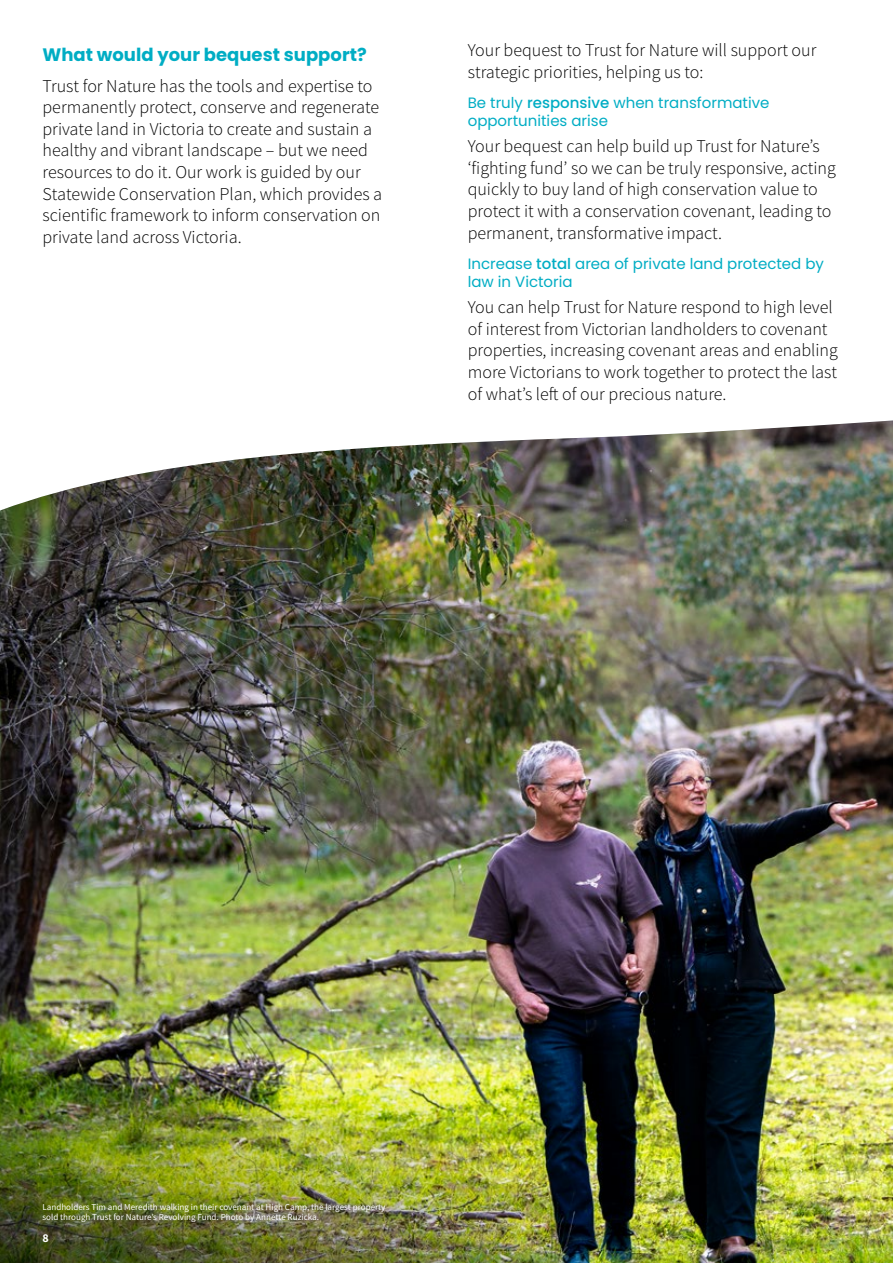
<style>
.page{position:relative;width:893px;height:1263px;background:#fff}
.page>*{position:absolute;margin:0;border:0;box-sizing:border-box;transform-origin:0 0}
.t1{font:300 18px/21.6px "Source Sans Pro";color:#000}
.t2{font:700 18px "Poppins";color:#00adc4}
.t3{font:15px/18px "Poppins";color:#00adc4}
.t4{font:700 12px "Source Sans Pro";color:#fff}
.t5{font:9px/10.8px "Source Sans Pro";color:#fff}
.s1{font-weight:500}
</style>
<div class="page">
<img style="left:0;top:420px;width:893px;height:843px">
<img style="left:0;top:1063px;width:628px;height:200px">
<p class="t2" style="left:43px;top:45px;width:326px">What would your bequest support?</p>
<p class="t1" style="left:43px;top:75px;width:341px">Trust for Nature has the tools and expertise to permanently protect, conserve and regenerate private land in Victoria to create and sustain a healthy and vibrant landscape – but we need resources to do it. Our work is guided by our Statewide Conservation Plan, which provides a scientific framework to inform conservation on private land across Victoria.</p>
<p class="t1" style="left:468px;top:39px;width:350px">Your bequest to Trust for Nature will support our strategic priorities, helping us to:</p>
<p class="t3" style="left:468px;top:94px;width:303px">Be truly <span class="s1">responsive</span> when transformative opportunities arise</p>
<p class="t1" style="left:468px;top:136px;width:370px">Your bequest can help build up Trust for Nature’s ‘fighting fund’ so we can be truly responsive, acting quickly to buy land of high conservation value to protect it with a conservation covenant, leading to permanent, transformative impact.</p>
<p class="t3" style="left:468px;top:255px;width:358px">Increase <span class="s1">total</span> area of private land protected by law in Victoria</p>
<p class="t1" style="left:468px;top:297px;width:372px">You can help Trust for Nature respond to high level of interest from Victorian landholders to covenant properties, increasing covenant areas and enabling more Victorians to work together to protect the last of what’s left of our precious nature.</p>
<p class="t5" style="left:43px;top:1201px;width:344px">Landholders Tim and Meredith walking in their covenant at High Camp, the largest property sold through Trust for Nature’s Revolving Fund. Photo by Annette Ruzicka.</p>
<p class="t4" style="left:43px;top:1230px;width:8px">8</p>
</div>
